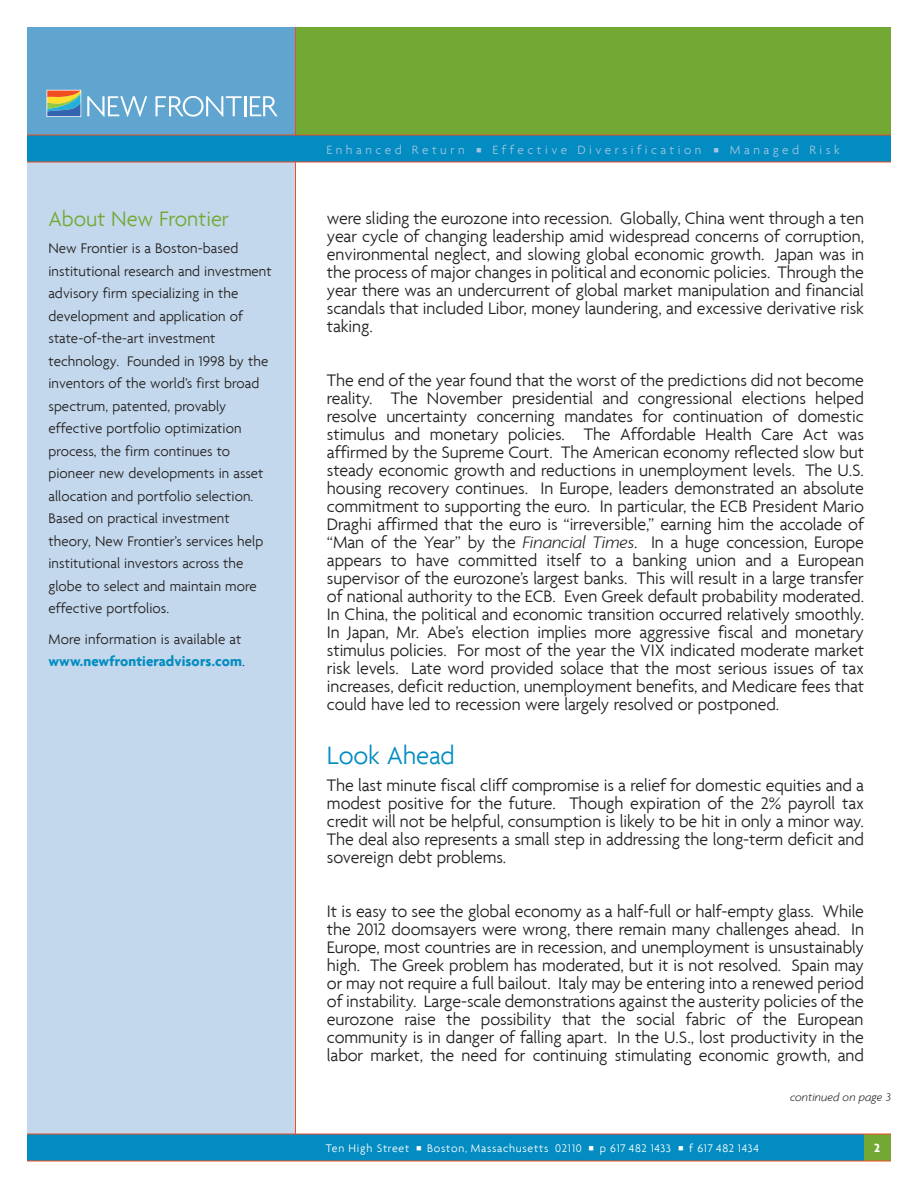
<style>
.page{position:relative;width:918px;height:1188px;background:#fff}
.page>*{position:absolute;margin:0;border:0;box-sizing:border-box;transform-origin:0 0}
.Major_Headline{font:300 27px "Agenda";letter-spacing:-.005em;color:#038cc1}
.Bio_Headline{font:300 22.5px "Agenda";color:#73a834}
.Major_Headline-2{font:300 18px/18px "Agenda";letter-spacing:-.005em;color:#231f20;text-align:justify}
.text{font:300 18px/18px "Agenda";letter-spacing:-.005em;color:#231f20;text-align:justify}
.Bio_Text{font:300 15px/22.5px "Agenda";letter-spacing:.005em;color:#231f20}
.text-2{font:300 15px/21.8px "Agenda";letter-spacing:.01em;color:#231f20}
.t1{font:300 13.05px "Agenda";letter-spacing:.265em;color:#a2c4e1}
.t2{font:700 12.75px "Agenda";color:#fff}
.Jump_Line{font:italic 300 12px "Agenda";letter-spacing:.005em;color:#231f20}
.t3{font:300 11.85px "Agenda";letter-spacing:.065em;color:#fff}
.s1{font-weight:700;color:#038cc1}
.s2{font-style:italic}
</style>
<div class="page">
<div style="left:27px;top:27px;width:864px;height:108px;background:#73a834"></div>
<div style="left:27px;top:27px;width:268px;height:108px;background:#5fa5d0"></div>
<div style="left:47px;top:90px;width:34px;height:27px;border:1px solid #fff"></div>
<svg style="left:87px;top:96px;width:60px;height:21px"></svg>
<svg style="left:156px;top:96px;width:86px;height:21px"></svg>
<hr style="left:244px;top:96px;width:2px;height:20px;background:#fff">
<svg style="left:250px;top:96px;width:28px;height:20px"></svg>
<svg style="left:47px;top:91px;width:33px;height:25px"></svg>
<div style="left:27px;top:162px;width:268px;height:999px;background:#c3d8ec"></div>
<hr style="left:295px;top:27px;width:1px;height:1134px;background:#f04d22">
<div style="left:27px;top:135px;width:864px;height:27px;background:#038cc1"></div>
<hr style="left:27px;top:135px;width:864px;height:1px;background:#f04d22">
<hr style="left:27px;top:162px;width:864px;height:1px;background:#f04d22">
<div style="left:27px;top:1134px;width:864px;height:27px;background:#038cc1"></div>
<div style="left:864px;top:1134px;width:27px;height:27px;background:#73a834"></div>
<hr style="left:27px;top:1134px;width:864px;height:1px;background:#f04d22">
<hr style="left:27px;top:1161px;width:864px;height:1px;background:#f04d22">
<p class="Bio_Headline" style="left:48px;top:206px;width:182px">About New Frontier</p>
<p class="Bio_Text" style="left:48px;top:237px;width:225px">New Frontier is a Boston-based institutional research and investment advisory firm specializing in the development and application of state-of-the-art investment technology. Founded in 1998 by the inventors of the world’s first broad spectrum, patented, provably effective portfolio optimization process, the firm continues to pioneer new developments in asset allocation and portfolio selection.<br>Based on practical investment theory, New Frontier’s services help institutional investors across the globe to select and maintain more effective portfolios.</p>
<p class="text-2" style="left:48px;top:628px;width:198px">More information is available at <span class="s1">www.newfrontieradvisors.com</span>.</p>
<p class="t1" style="left:326px;top:142px;width:140px">Enhanced Return</p>
<p class="t1" style="left:492px;top:142px;width:210px">Effective Diversification</p>
<p class="t1" style="left:730px;top:142px;width:111px">Managed Risk</p>
<p class="Major_Headline-2" style="left:327px;top:209px;width:539px">were sliding the eurozone into recession. Globally, China went through a ten year cycle of changing leadership amid widespread concerns of corruption, environmental neglect, and slowing global economic growth. Japan was in the process of major changes in political and economic policies. Through the year there was an undercurrent of global market manipulation and financial scandals that included Libor, money laundering, and excessive derivative risk taking.</p>
<p class="Major_Headline-2" style="left:327px;top:371px;width:539px">The end of the year found that the worst of the predictions did not become reality. The November presidential and congressional elections helped resolve uncertainty concerning mandates for continuation of domestic stimulus and monetary policies. The Affordable Health Care Act was affirmed by the Supreme Court. The American economy reflected slow but steady economic growth and reductions in unemployment levels. The U.S. housing recovery continues. In Europe, leaders demonstrated an absolute commitment to supporting the euro. In particular, the ECB President Mario Draghi affirmed that the euro is “irreversible,” earning him the accolade of “Man of the Year” by the <span class="s2">Financial Times</span>. In a huge concession, Europe appears to have committed itself to a banking union and a European supervisor of the eurozone’s largest banks. This will result in a large transfer of national authority to the ECB. Even Greek default probability moderated.<br>In China, the political and economic transition occurred relatively smoothly.<br>In Japan, Mr. Abe’s election implies more aggressive fiscal and monetary stimulus policies. For most of the year the VIX indicated moderate market risk levels. Late word provided solace that the most serious issues of tax increases, deficit reduction, unemployment benefits, and Medicare fees that could have led to recession were largely resolved or postponed.</p>
<p class="Major_Headline" style="left:327px;top:739px;width:129px">Look Ahead</p>
<p class="text" style="left:327px;top:776px;width:539px">The last minute fiscal cliff compromise is a relief for domestic equities and a modest positive for the future. Though expiration of the 2% payroll tax credit will not be helpful, consumption is likely to be hit in only a minor way.<br>The deal also represents a small step in addressing the long-term deficit and sovereign debt problems.</p>
<p class="text" style="left:327px;top:902px;width:539px">It is easy to see the global economy as a half-full or half-empty glass. While the 2012 doomsayers were wrong, there remain many challenges ahead. In Europe, most countries are in recession, and unemployment is unsustainably high. The Greek problem has moderated, but it is not resolved. Spain may or may not require a full bailout. Italy may be entering into a renewed period of instability. Large-scale demonstrations against the austerity policies of the eurozone raise the possibility that the social fabric of the European community is in danger of falling apart. In the U.S., lost productivity in the labor market, the need for continuing stimulating economic growth, and</p>
<p class="Jump_Line" style="left:790px;top:1090px;width:102px">continued on page 3</p>
<p class="t3" style="left:326px;top:1141px;width:85px">Ten High Street</p>
<p class="t3" style="left:427px;top:1141px;width:156px">Boston, Massachusetts 02110</p>
<p class="t3" style="left:600px;top:1141px;width:73px">p 617 482 1433</p>
<p class="t3" style="left:689px;top:1141px;width:71px">f 617 482 1434</p>
<p class="t2" style="left:874px;top:1140px;width:8px">2</p>
</div>
